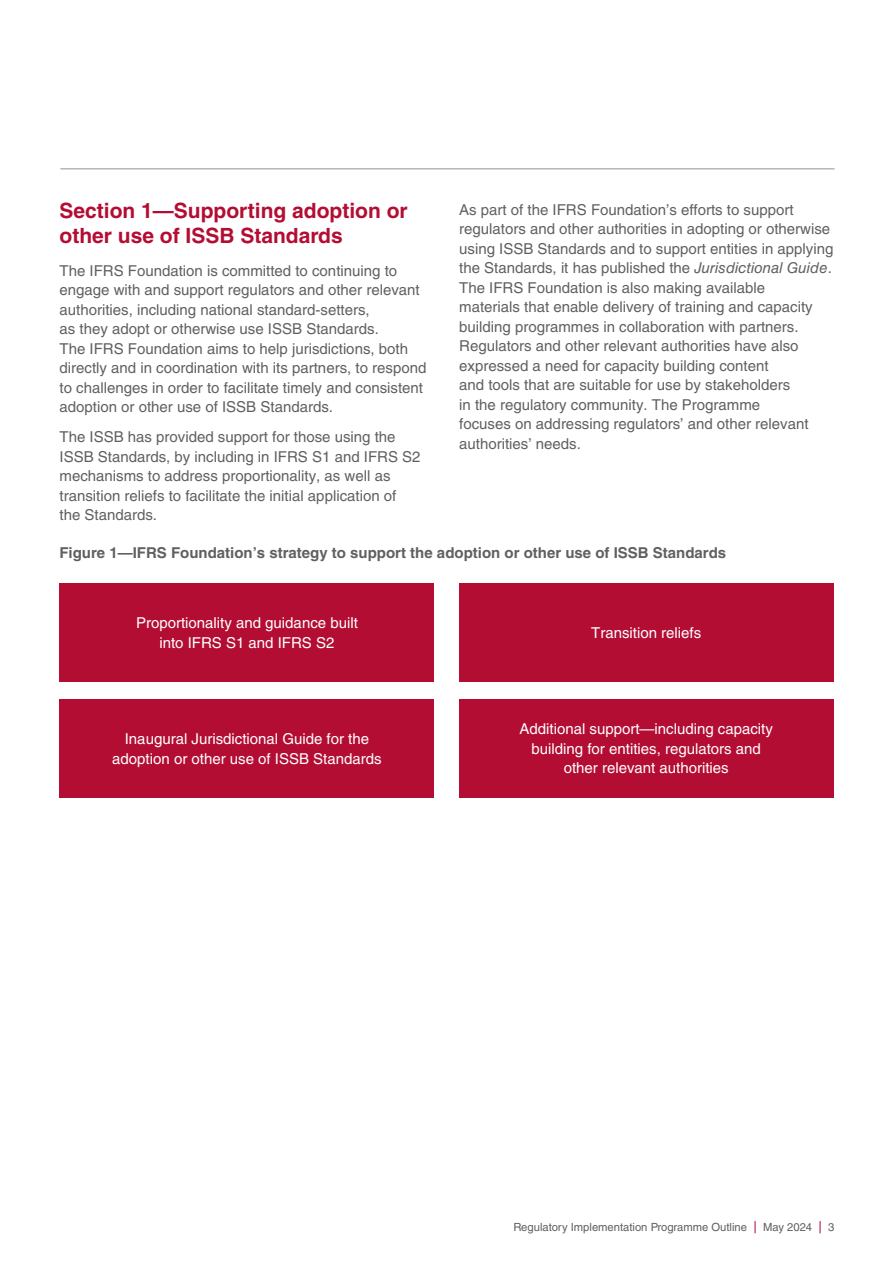
<style>
.page{position:relative;width:893px;height:1263px;background:#fff}
.page>*{position:absolute;margin:0;border:0;box-sizing:border-box;transform-origin:0 0}
.t1{font:700 21px/25.2px "Helvetica LT Std";color:#b40d33}
.t2{font:15px/19.5px "Helvetica LT Std";color:#5f6062}
.t3{font:15px/19.5px "Helvetica LT Std";color:#fff;text-align:center}
.t4{font:700 15px "Helvetica LT Std";color:#5f6062}
.t5{font:11.25px "Helvetica LT Std";color:#5f6062}
.s1{font-style:italic}
.s2{font-size:16.2px;color:#b40d33}
</style>
<div class="page">
<hr style="left:60px;top:168px;width:774px;height:2px;background:#b4b6b7">
<div style="left:60px;top:583px;width:374px;height:99px;background:#b40d33"></div>
<div style="left:60px;top:699px;width:374px;height:99px;background:#b40d33"></div>
<div style="left:459px;top:583px;width:375px;height:99px;background:#b40d33"></div>
<div style="left:459px;top:699px;width:375px;height:99px;background:#b40d33"></div>
<h1 class="t1" style="left:60px;top:198px;width:350px">Section 1—Supporting adoption or other use of ISSB Standards</h1>
<p class="t2" style="left:60px;top:261px;width:368px">The IFRS Foundation is committed to continuing to engage with and support regulators and other relevant authorities, including national standard-setters,<br>as they adopt or otherwise use ISSB Standards.<br>The IFRS Foundation aims to help jurisdictions, both directly and in coordination with its partners, to respond to challenges in order to facilitate timely and consistent adoption or other use of ISSB Standards.</p>
<p class="t2" style="left:60px;top:427px;width:363px">The ISSB has provided support for those using the ISSB Standards, by including in IFRS S1 and IFRS S2 mechanisms to address proportionality, as well as transition reliefs to facilitate the initial application of the Standards.</p>
<p class="t2" style="left:459px;top:200px;width:376px">As part of the IFRS Foundation’s efforts to support regulators and other authorities in adopting or otherwise using ISSB Standards and to support entities in applying the Standards, it has published the <span class="s1">Jurisdictional Guide</span>.<br>The IFRS Foundation is also making available<br>materials that enable delivery of training and capacity building programmes in collaboration with partners.<br>Regulators and other relevant authorities have also expressed a need for capacity building content<br>and tools that are suitable for use by stakeholders<br>in the regulatory community. The Programme<br>focuses on addressing regulators’ and other relevant authorities’ needs.</p>
<p class="t4" style="left:59px;top:543px;width:668px">Figure 1—IFRS Foundation’s strategy to support the adoption or other use of ISSB Standards</p>
<p class="t3" style="left:136px;top:613px;width:223px">Proportionality and guidance built into IFRS S1 and IFRS S2</p>
<p class="t3" style="left:112px;top:729px;width:271px">Inaugural Jurisdictional Guide for the adoption or other use of ISSB Standards</p>
<p class="t3" style="left:591px;top:623px;width:112px">Transition reliefs</p>
<p class="t3" style="left:519px;top:719px;width:255px">Additional support—including capacity building for entities, regulators and other relevant authorities</p>
<p class="t5" style="left:513px;top:1221px;width:323px">Regulatory Implementation Programme Outline <span class="s2">|</span> May 2024 <span class="s2">|</span> 3</p>
</div>
